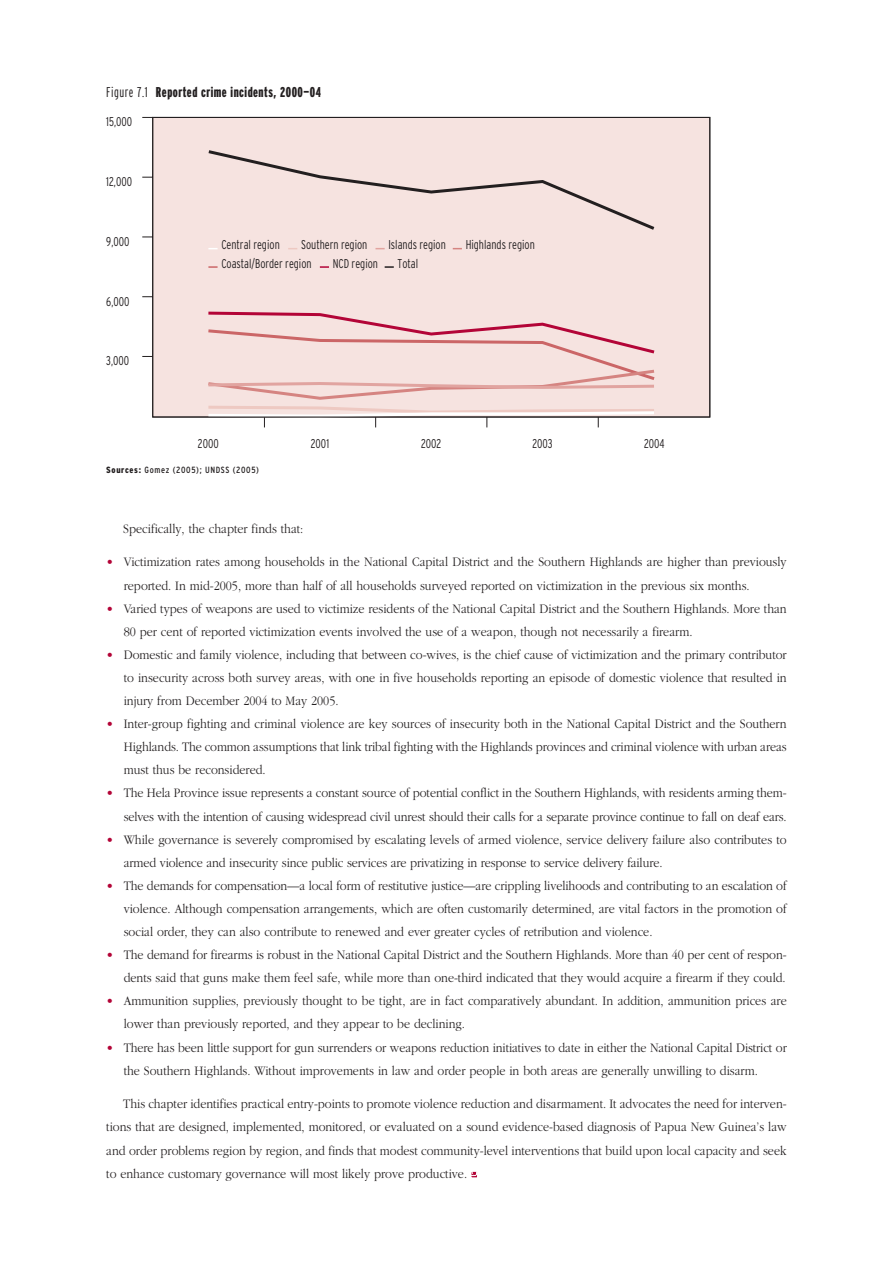
<style>
.page{position:relative;width:893px;height:1263px;background:#fff}
.page>*{position:absolute;margin:0;border:0;box-sizing:border-box;transform-origin:0 0}
.t1{font:900 extra-condensed 14.25px "Interstate";letter-spacing:.035em;color:#231f20}
.t2{font:300 13.5px/23.1px "Garamond";color:#231f20;scale:.9 1}
.t3{font:300 condensed 12.75px "Interstate";color:#231f20;scale:.9 1}
.t4{font:condensed 9px "Interstate";letter-spacing:.07em;color:#231f20}
.s1{font-weight:300}
.s2{font-weight:900}
.s3{color:#b30437}
</style>
<div class="page">
<svg style="left:471px;top:1171px;width:6px;height:7px"></svg>
<div style="left:142px;top:117px;width:568px;height:301px;background:#f6e3e0"></div>
<div style="left:205px;top:148px;width:453px;height:84px;background:#f6e3e0"></div>
<svg style="left:205px;top:310px;width:453px;height:117px;background:#f0d6d5"></svg>
<div style="left:152px;top:117px;width:558px;height:300px;border:1px solid #231f20"></div>
<svg style="left:208px;top:266px;width:10px;height:2px"></svg>
<svg style="left:320px;top:266px;width:9px;height:2px"></svg>
<svg style="left:385px;top:266px;width:9px;height:2px"></svg>
<p class="t1" style="left:106px;top:86px;width:216px"><span class="s1">Figure 7.1</span> Reported crime incidents, 2000—04</p>
<p class="t3" style="left:106px;top:117px;width:30px">15,000</p>
<p class="t3" style="left:106px;top:177px;width:30px">12,000</p>
<p class="t3" style="left:106px;top:236px;width:27px">9,000</p>
<p class="t3" style="left:106px;top:296px;width:27px">6,000</p>
<p class="t3" style="left:106px;top:356px;width:27px">3,000</p>
<p class="t3" style="left:221px;top:240px;width:66px">Central region</p>
<p class="t3" style="left:301px;top:240px;width:75px">Southern region</p>
<p class="t3" style="left:388px;top:240px;width:65px">Islands region</p>
<p class="t3" style="left:221px;top:259px;width:102px">Coastal/Border region</p>
<p class="t3" style="left:333px;top:259px;width:52px">NCD region</p>
<p class="t3" style="left:398px;top:259px;width:24px">Total</p>
<p class="t3" style="left:466px;top:240px;width:78px">Highlands region</p>
<p class="t3" style="left:198px;top:439px;width:25px">2000</p>
<p class="t3" style="left:311px;top:439px;width:22px">2001</p>
<p class="t3" style="left:421px;top:439px;width:24px">2002</p>
<p class="t3" style="left:532px;top:439px;width:24px">2003</p>
<p class="t3" style="left:644px;top:439px;width:24px">2004</p>
<p class="t4" style="left:106px;top:466px;width:154px"><span class="s2">Sources:</span> Gomez (2005); UNDSS (2005)</p>
<p class="t2" style="left:123px;top:518px;width:202px">Specifically, the chapter finds that:</p>
<p class="t2" style="left:124px;top:552px;width:738px;text-indent:-17px"><span class="s3">•</span> Victimization rates among households in the National Capital District and the Southern Highlands are higher than previously reported. In mid-2005, more than half of all households surveyed reported on victimization in the previous six months.</p>
<p class="t2" style="left:124px;top:598px;width:738px;text-indent:-17px"><span class="s3">•</span> Varied types of weapons are used to victimize residents of the National Capital District and the Southern Highlands. More than<br>80 per cent of reported victimization events involved the use of a weapon, though not necessarily a firearm.</p>
<p class="t2" style="left:124px;top:644px;width:738px;text-align:justify;text-indent:-17px"><span class="s3">•</span> Domestic and family violence, including that between co-wives, is the chief cause of victimization and the primary contributor to insecurity across both survey areas, with one in five households reporting an episode of domestic violence that resulted in injury from December 2004 to May 2005.</p>
<p class="t2" style="left:124px;top:713px;width:738px;text-align:justify;text-indent:-17px"><span class="s3">•</span> Inter-group fighting and criminal violence are key sources of insecurity both in the National Capital District and the Southern Highlands. The common assumptions that link tribal fighting with the Highlands provinces and criminal violence with urban areas must thus be reconsidered.</p>
<p class="t2" style="left:106px;top:783px;width:757px;text-align:right"><span class="s3">•</span> The Hela Province issue represents a constant source of potential conflict in the Southern Highlands, with residents arming them&shy;selves with the intention of causing widespread civil unrest should their calls for a separate province continue to fall on deaf ears.</p>
<p class="t2" style="left:124px;top:829px;width:738px;text-indent:-17px"><span class="s3">•</span> While governance is severely compromised by escalating levels of armed violence, service delivery failure also contributes to armed violence and insecurity since public services are privatizing in response to service delivery failure.</p>
<p class="t2" style="left:124px;top:875px;width:738px;text-align:justify;text-indent:-17px"><span class="s3">•</span> The demands for compensation—a local form of restitutive justice—are crippling livelihoods and contributing to an escalation of violence. Although compensation arrangements, which are often customarily determined, are vital factors in the promotion of social order, they can also contribute to renewed and ever greater cycles of retribution and violence.</p>
<p class="t2" style="left:106px;top:944px;width:757px;text-align:right"><span class="s3">•</span> The demand for firearms is robust in the National Capital District and the Southern Highlands. More than 40 per cent of respon&shy;dents said that guns make them feel safe, while more than one-third indicated that they would acquire a firearm if they could.</p>
<p class="t2" style="left:124px;top:991px;width:738px;text-indent:-17px"><span class="s3">•</span> Ammunition supplies, previously thought to be tight, are in fact comparatively abundant. In addition, ammunition prices are lower than previously reported, and they appear to be declining.</p>
<p class="t2" style="left:124px;top:1037px;width:738px;text-indent:-17px"><span class="s3">•</span> There has been little support for gun surrenders or weapons reduction initiatives to date in either the National Capital District or the Southern Highlands. Without improvements in law and order people in both areas are generally unwilling to disarm.</p>
<p class="t2" style="left:106px;top:1094px;width:757px;text-align:justify;text-indent:17px">This chapter identifies practical entry-points to promote violence reduction and disarmament. It advocates the need for interven&shy;tions that are designed, implemented, monitored, or evaluated on a sound evidence-based diagnosis of Papua New Guinea’s law and order problems region by region, and finds that modest community-level interventions that build upon local capacity and seek to enhance customary governance will most likely prove productive.</p>
</div>
